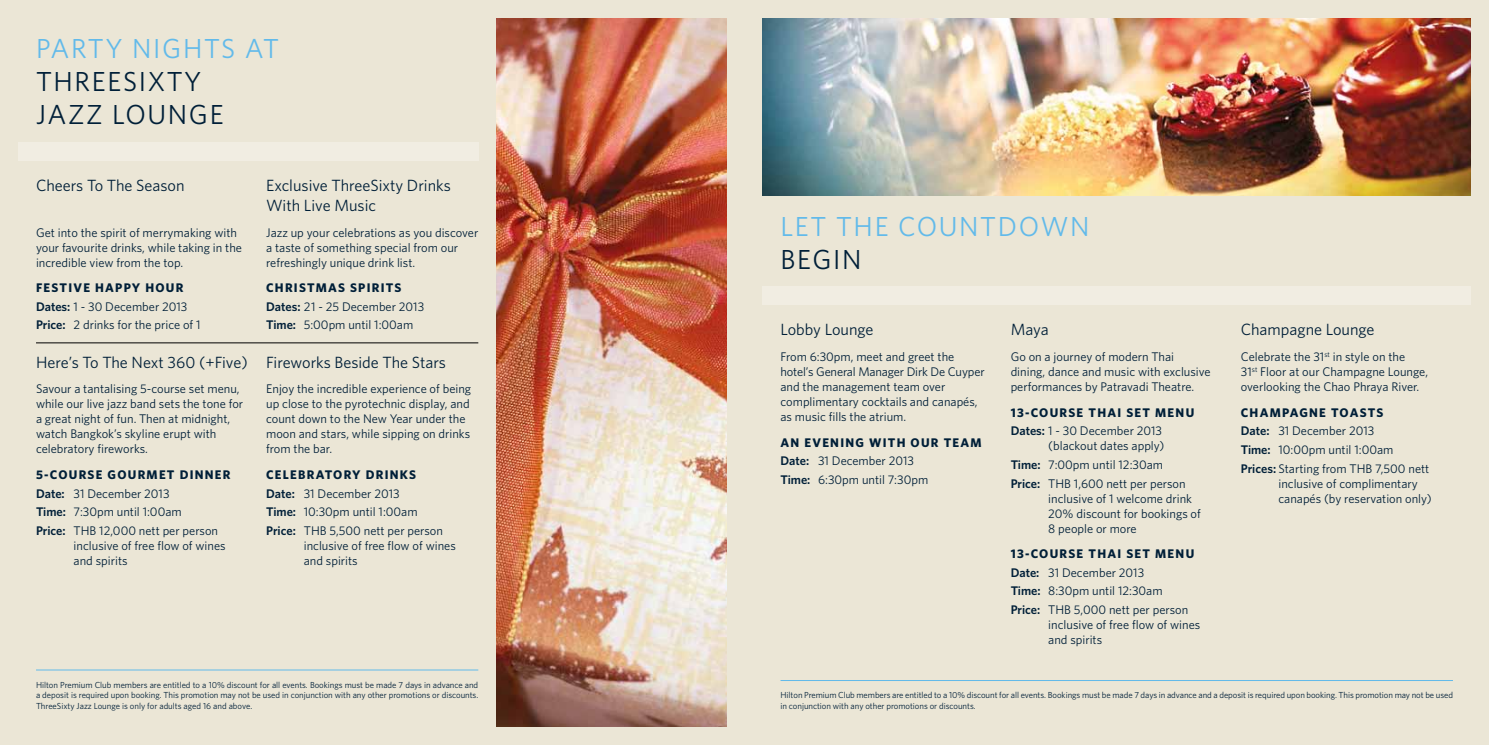
<style>
.page{position:relative;width:1489px;height:745px;background:#fff}
.page>*{position:absolute;margin:0;border:0;box-sizing:border-box;transform-origin:0 0}
.t1{font:27.5px "Whitney";letter-spacing:.06em;color:#62baea}
.t2{font:27.5px/33px "Whitney";letter-spacing:.06em;color:#001f38}
.t3{font:16.25px/19.5px "Whitney";color:#001f38}
.t4{font:12.5px/15px "Whitney";color:#001f38}
.t5{font:700 12.5px/18.5px "Whitney";letter-spacing:.1em;color:#001f38}
.t6{font:8.75px/10.5px "Whitney";letter-spacing:-.005em;color:#001f38;text-align:justify}
.s1{font-weight:700}
.s2{font-weight:600}
.s3{font-weight:400}
</style>
<div class="page">
<div style="left:0;top:0;width:755px;height:744px;background:#ebe6d6"></div>
<div style="left:18px;top:142px;width:460px;height:18px;background:#f1ede2"></div>
<img style="left:496px;top:18px;width:230px;height:708px">
<hr style="left:36px;top:342px;width:442px;height:1px;background:#000">
<hr style="left:36px;top:669px;width:442px;height:1px;background:#62baea">
<div style="left:733px;top:0;width:755px;height:744px;background:#ebe6d6"></div>
<div style="left:762px;top:286px;width:708px;height:18px;background:#f1ede2"></div>
<img style="left:762px;top:18px;width:708px;height:177px">
<hr style="left:780px;top:679px;width:672px;height:1px;background:#62baea">
<h1 class="t1" style="left:36px;top:30px;width:244px">PARTY N IGHTS AT</h1>
<h1 class="t2" style="left:36px;top:64px;width:189px">THREESIXTY<br>JAZZ LOUNGE</h1>
<h2 class="t3" style="left:36px;top:175px;width:150px">Cheers To The Season</h2>
<p class="t4" style="left:36px;top:224px;width:207px">Get into the spirit of merrymaking with your favourite drinks, while taking in the incredible view from the top.</p>
<p class="t5" style="left:36px;top:278px;width:17px">FESTIVE</p>
<p class="t5" style="left:95px;top:278px;width:20px">HAPPY</p>
<p class="t4" style="left:36px;top:278px;width:166px;line-height:18.5px;text-indent:109px"><span class="s1">HOUR<br></span><span class="s2">Dates:</span> 1 - 30 December 2013<br><span class="s2">Price:</span> 2 drinks for the price of 1</p>
<h2 class="t3" style="left:36px;top:351px;width:213px">Here’s To The N ext 360 (+Five)</h2>
<p class="t4" style="left:36px;top:381px;width:209px">Savour a tantalising 5-course set menu, while our live jazz band sets the tone for a great night of fun. Then at midnight, watch Bangkok’s skyline erupt with celebratory fireworks.</p>
<p class="t5" style="left:36px;top:465px;width:24px">5-COURSE</p>
<p class="t5" style="left:108px;top:465px;width:21px">GOURMET</p>
<p class="t5" style="left:180px;top:465px;width:20px">DINNER</p>
<p class="t4" style="left:36px;top:483px;width:183px;line-height:18.5px"><span class="s2">Date:</span> 31 December 2013<br><span class="s2">Time:</span> 7:30pm until 1:00am<br><span class="s2">Price:</span> THB 12,000 nett per person</p>
<p class="t4" style="left:74px;top:537px;width:154px">inclusive of free flow of wines and spirits</p>
<h2 class="t3" style="left:266px;top:175px;width:186px">Exclusive ThreeSixty Drinks<br>With Live Music</h2>
<p class="t4" style="left:266px;top:224px;width:214px">Jazz up your celebrations as you discover a taste of something special from our refreshingly unique drink list.</p>
<p class="t5" style="left:266px;top:278px;width:19px">CHRISTMAS</p>
<p class="t4" style="left:266px;top:278px;width:159px;line-height:18.5px;text-indent:84px"><span class="s1">SPIRITS<br></span><span class="s2">Dates:</span> 21 - 25 December 2013<br><span class="s2">Time:</span> 5:00pm until 1:00am</p>
<h2 class="t3" style="left:266px;top:351px;width:181px">Fireworks Beside The Stars</h2>
<p class="t4" style="left:266px;top:381px;width:206px">Enjoy the incredible experience of being up close to the pyrotechnic display, and count down to the New Year under the moon and stars, while sipping on drinks from the bar.</p>
<p class="t5" style="left:266px;top:465px;width:19px">CELEBRATORY</p>
<p class="t4" style="left:266px;top:465px;width:178px;line-height:18.5px;text-indent:99px"><span class="s1">DRINKS<br></span><span class="s2">Date:</span> 31 December 2013<br><span class="s2">Time:</span> 10:30pm until 1:00am<br><span class="s2">Price:</span> THB 5,500 nett per person</p>
<p class="t4" style="left:304px;top:537px;width:154px">inclusive of free flow of wines and spirits</p>
<p class="t6" style="left:36px;top:679px;width:444px">Hilton Premium Club members are entitled to a 10% discount for all events. Bookings must be made 7 days in advance and a deposit is required upon booking. This promotion may not be used in conjunction with any other promotions or discounts.<br>ThreeSixty Jazz Lounge is only for adults aged 16 and above.</p>
<h1 class="t1" style="left:780px;top:207px;width:240px">LET THE COUNTDOWN</h1>
<h1 class="t2" style="left:780px;top:242px;width:15px">begi</h1>
<h1 class="t2" style="left:842px;top:242px;width:21px">n</h1>
<h2 class="t3" style="left:780px;top:319px;width:94px">Lobby Lounge</h2>
<p class="t4" style="left:780px;top:349px;width:206px">From 6:30pm, meet and greet the hotel’s General Manager Dirk De Cuyper and the management team over complimentary cocktails and canapés, as music fills the atrium.</p>
<p class="t4" style="left:780px;top:432px;width:203px;line-height:18.5px"><span class="s1">AN EVENING WITH OUR TEAM<br></span><span class="s2">Date:</span> 31 December 2013<br><span class="s2">Time:</span> 6:30pm until 7:30pm</p>
<h2 class="t3" style="left:1010px;top:319px;width:40px">Maya</h2>
<p class="t4" style="left:1010px;top:349px;width:201px">Go on a journey of modern Thai dining, dance and music with exclusive performances by Patravadi Theatre.</p>
<p class="t5" style="left:1010px;top:402px;width:185px">13-COURSE THAI SET MENU<br><span class="s2">Dates:</span> <span class="s3">1 - 30 December 2013</span></p>
<p class="t4" style="left:1010px;top:436px;width:176px;line-height:18.5px;text-indent:38px">(blackout dates apply)<br><span class="s2">Time:</span> 7:00pm until 12:30am<br><span class="s2">Price:</span> THB 1,600 nett per person</p>
<p class="t4" style="left:1048px;top:490px;width:154px">inclusive of 1 welcome drink<br>20% discount for bookings of<br>8 people or more</p>
<p class="t4" style="left:1010px;top:544px;width:185px;line-height:18.5px"><span class="s1">13-COURSE THAI SET MENU<br></span><span class="s2">Date:</span> 31 December 2013<br><span class="s2">Time:</span> 8:30pm until 12:30am<br><span class="s2">Price:</span> THB 5,000 nett per person</p>
<p class="t4" style="left:1048px;top:616px;width:154px">inclusive of free flow of wines and spirits</p>
<h2 class="t3" style="left:1240px;top:319px;width:135px">Champagne Lounge</h2>
<p class="t4" style="left:1240px;top:349px;width:189px">Celebrate the 31<sup>st</sup> in style on the<br>31<sup>st</sup> Floor at our Champagne Lounge, overlooking the Chao Phraya River.</p>
<p class="t5" style="left:1240px;top:402px;width:20px">CHAMPAGNE</p>
<p class="t4" style="left:1240px;top:402px;width:190px;line-height:18.5px;text-indent:90px"><span class="s1">TOASTS<br></span><span class="s2">Date:</span> 31 December 2013<br><span class="s2">Time:</span> 10:00pm until 1:00am<br><span class="s2">Prices:</span> Starting from THB 7,500 nett</p>
<p class="t4" style="left:1278px;top:475px;width:155px">inclusive of complimentary canapés (by reservation only)</p>
<p class="t6" style="left:780px;top:689px;width:674px">Hilton Premium Club members are entitled to a 10% discount for all events. Bookings must be made 7 days in advance and a deposit is required upon booking. This promotion may not be used in conjunction with any other promotions or discounts.</p>
</div>
